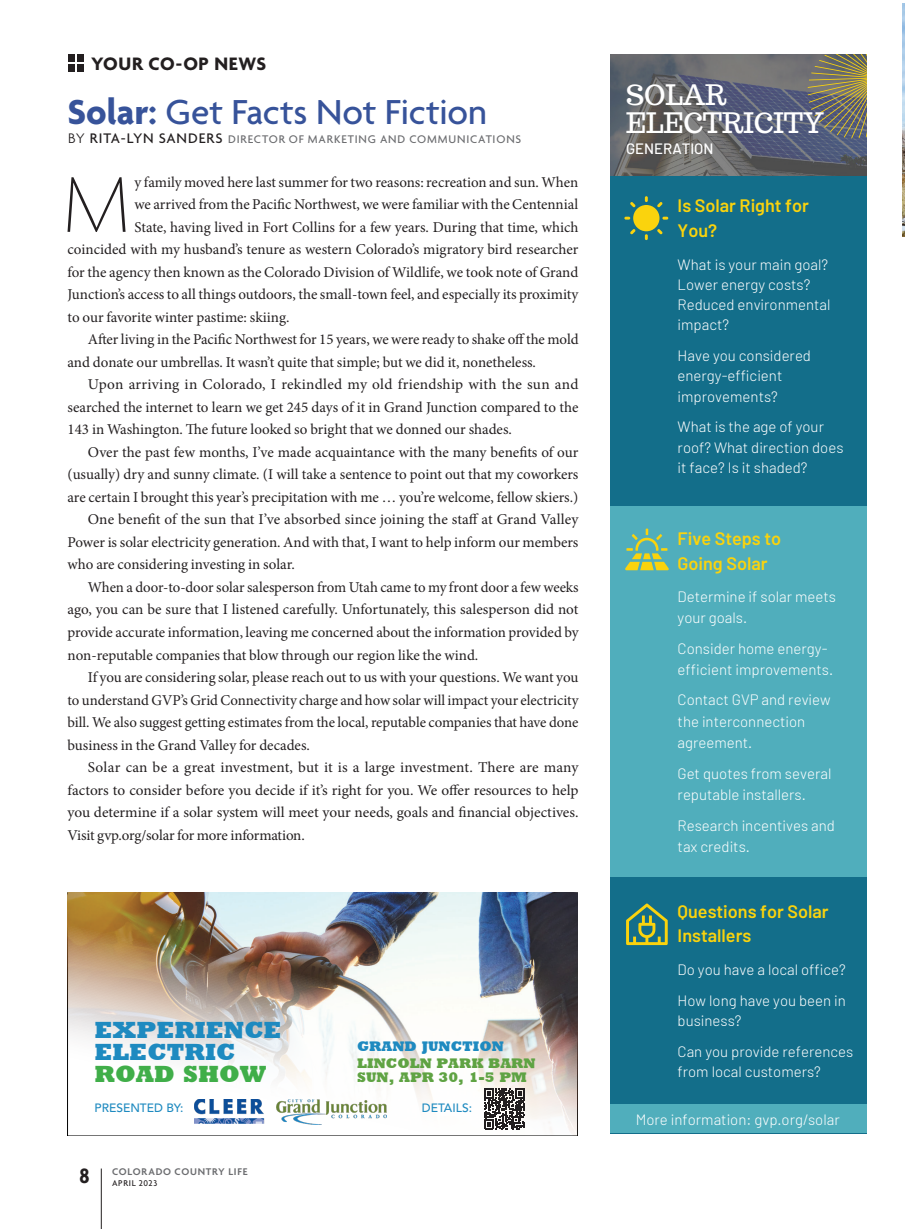
<style>
.page{position:relative;width:905px;height:1229px;background:#fff}
.page>*{position:absolute;margin:0;border:0;box-sizing:border-box;transform-origin:0 0}
.t1{font:100 85.5px "Agenda";color:#231f20}
.t2{font:500 37.5px "Agenda";letter-spacing:-.005em;color:#37539a}
.t3{font:27.6px/28px "Trocchi";color:#fff}
.t4{font:800 24px/22.2px "Rockwell";color:#1e8ac0}
.t5{font:800 24px "Rockwell";color:#40ae49}
.t6{font:700 19.5px "Agenda";letter-spacing:.03em;color:#231f20}
.t7{font:600 18px/24.8px "Barlow";color:#fad30d}
.t8{font:15px "Minion Pro";color:#231f20}
.t9{font:300 15px/20.2px "Barlow";color:#fff}
.t10{font:15px "Minion Pro";letter-spacing:.02em;color:#231f20}
.t11{font:500 15px "Barlow";color:#fff}
.t12{font:800 14.25px/14px "Rockwell";color:#5fa343}
.t13{font:800 14.25px "Rockwell";color:#1e8ac0}
.t14{font:500 12px "Agenda";letter-spacing:.07em;color:#6c6d70}
.t15{font:500 12px "Avenir LT Std";color:#1e8ac0}
.t16{font:600 10.5px "Agenda";letter-spacing:.07em;color:#6c6d70}
.t17{font:500 9px "Agenda";letter-spacing:.07em;color:#231f20}
.s1{font-weight:700}
.s2{font-weight:300;font-size:15px;color:#231f20}
.s3{font-size:15px;color:#231f20}
.s4{font-weight:700;font-stretch:condensed;font-size:22.5px;color:#231f20}
</style>
<div class="page">
<img style="left:902px;top:4px;width:2px;height:232px">
<div style="left:610px;top:55px;width:256px;height:1078px;background:#136e8a"></div>
<img style="left:610px;top:55px;width:256px;height:121px">
<div style="left:610px;top:506px;width:256px;height:371px;background:#50aebc"></div>
<div style="left:610px;top:1104px;width:256px;height:29px;background:#50aebc"></div>
<svg style="left:807px;top:55px;width:59px;height:83px;background:#787666"></svg>
<svg style="left:625px;top:528px;width:44px;height:42px"></svg>
<svg style="left:626px;top:903px;width:41px;height:42px"></svg>
<svg style="left:630px;top:229px;width:5px;height:5px"></svg>
<svg style="left:657px;top:202px;width:5px;height:5px"></svg>
<svg style="left:657px;top:229px;width:5px;height:5px"></svg>
<svg style="left:630px;top:202px;width:5px;height:5px"></svg>
<div style="left:633px;top:205px;width:26px;height:26px;background:#fad30d;border-radius:50%"></div>
<svg style="left:645px;top:196px;width:2px;height:6px"></svg>
<svg style="left:645px;top:234px;width:2px;height:6px"></svg>
<svg style="left:662px;top:217px;width:6px;height:3px"></svg>
<svg style="left:624px;top:217px;width:6px;height:3px"></svg>
<img style="left:68px;top:892px;width:509px;height:244px">
<img style="left:194px;top:1099px;width:70px;height:24px">
<img style="left:277px;top:1099px;width:109px;height:25px">
<svg style="left:484px;top:1088px;width:41px;height:41px"></svg>
<hr style="left:101px;top:1168px;width:1px;height:60px;background:#231f20">
<div style="left:77px;top:64px;width:7px;height:7px;background:#231f20"></div>
<div style="left:77px;top:55px;width:7px;height:7px;background:#231f20"></div>
<div style="left:68px;top:64px;width:7px;height:7px;background:#231f20"></div>
<div style="left:68px;top:55px;width:7px;height:7px;background:#231f20"></div>
<h3 class="t6" style="left:91px;top:53px;width:176px">YOUR CO-OP NEWS</h3>
<h2 class="t2" style="left:68px;top:92px;width:421px"><span class="s1">Solar:</span> Get Facts Not Fiction</h2>
<p class="t14" style="left:68px;top:133px;width:454px"><span class="s2">BY</span> <span class="s3">RITA-LYN SANDERS</span> DIRECTOR OF MARKETING AND COMMUNICATIONS</p>
<h1 class="t1" style="left:63px;top:158px;width:69px">M</h1>
<p class="t8" style="left:134px;top:172px;width:445px">y family moved here last summer for two reasons: recreation and sun. When</p>
<p class="t8" style="left:134px;top:194px;width:445px">we arrived from the Pacific Northwest, we were familiar with the Centennial</p>
<p class="t8" style="left:134px;top:217px;width:445px">State, having lived in Fort Collins for a few years. During that time, which</p>
<p class="t8" style="left:68px;top:239px;width:512px">coincided with my husband’s tenure as western Colorado’s migratory bird researcher</p>
<p class="t8" style="left:68px;top:262px;width:512px">for the agency then known as the Colorado Division of Wildlife, we took note of Grand</p>
<p class="t8" style="left:68px;top:284px;width:512px">Junction’s access to all things outdoors, the small-town feel, and especially its proximity</p>
<p class="t8" style="left:68px;top:307px;width:223px">to our favorite winter pastime: skiing.</p>
<p class="t8" style="left:88px;top:329px;width:492px">After living in the Pacific Northwest for 15 years, we were ready to shake off the mold</p>
<p class="t8" style="left:68px;top:352px;width:470px">and donate our umbrellas. It wasn’t quite that simple; but we did it, nonetheless.</p>
<p class="t10" style="left:88px;top:374px;width:492px">Upon arriving in Colorado, I rekindled my old friendship with the sun and</p>
<p class="t8" style="left:68px;top:397px;width:512px">searched the internet to learn we get 245 days of it in Grand Junction compared to the</p>
<p class="t8" style="left:68px;top:419px;width:446px">143 in Washington. The future looked so bright that we donned our shades.</p>
<p class="t8" style="left:88px;top:442px;width:492px">Over the past few months, I’ve made acquaintance with the many benefits of our</p>
<p class="t8" style="left:68px;top:464px;width:512px">(usually) dry and sunny climate. (I will take a sentence to point out that my coworkers</p>
<p class="t8" style="left:68px;top:487px;width:512px">are certain I brought this year’s precipitation with me … you’re welcome, fellow skiers.)</p>
<p class="t8" style="left:88px;top:509px;width:492px">One benefit of the sun that I’ve absorbed since joining the staff at Grand Valley</p>
<p class="t8" style="left:68px;top:532px;width:512px">Power is solar electricity generation. And with that, I want to help inform our members</p>
<p class="t8" style="left:68px;top:554px;width:229px">who are considering investing in solar.</p>
<p class="t8" style="left:88px;top:577px;width:492px">When a door-to-door solar salesperson from Utah came to my front door a few weeks</p>
<p class="t8" style="left:68px;top:599px;width:512px">ago, you can be sure that I listened carefully. Unfortunately, this salesperson did not</p>
<p class="t8" style="left:68px;top:622px;width:512px">provide accurate information, leaving me concerned about the information provided by</p>
<p class="t8" style="left:68px;top:644px;width:412px">non-reputable companies that blow through our region like the wind.</p>
<p class="t8" style="left:88px;top:667px;width:492px">If you are considering solar, please reach out to us with your questions. We want you</p>
<p class="t8" style="left:68px;top:689px;width:512px">to understand GVP’s Grid Connectivity charge and how solar will impact your electricity</p>
<p class="t8" style="left:68px;top:712px;width:512px">bill. We also suggest getting estimates from the local, reputable companies that have done</p>
<p class="t8" style="left:68px;top:734px;width:244px">business in the Grand Valley for decades.</p>
<p class="t8" style="left:88px;top:757px;width:492px">Solar can be a great investment, but it is a large investment. There are many</p>
<p class="t8" style="left:68px;top:779px;width:512px">factors to consider before you decide if it’s right for you. We offer resources to help</p>
<p class="t8" style="left:68px;top:802px;width:512px">you determine if a solar system will meet your needs, goals and financial objectives.</p>
<p class="t8" style="left:68px;top:824px;width:239px">Visit gvp.org/solar for more information.</p>
<h3 class="t4" style="left:94px;top:1016px;width:188px">EXPERIENCE<br>ELECTRIC</h3>
<h3 class="t5" style="left:94px;top:1056px;width:173px">ROAD SHOW</h3>
<p class="t13" style="left:357px;top:1036px;width:148px">GRAND JUNCTION</p>
<p class="t12" style="left:357px;top:1055px;width:180px">LINCOLN PARK BARN<br>SUN, APR 30, 1-5 PM</p>
<p class="t15" style="left:94px;top:1101px;width:90px">PRESENTED BY:</p>
<p class="t15" style="left:422px;top:1101px;width:52px">DETAILS:</p>
<p class="t16" style="left:79px;top:1166px;width:169px"><span class="s4">8</span> COLORADO COUNTRY LIFE</p>
<p class="t17" style="left:112px;top:1178px;width:47px">APRIL 2023</p>
<h3 class="t3" style="left:626px;top:80px;width:199px">SOLAR<br>ELECTRICITY</h3>
<p class="t11" style="left:626px;top:139px;width:89px">GENERATION</p>
<p class="t7" style="left:677px;top:193px;width:133px">Is Solar Right for<br>You?</p>
<p class="t9" style="left:677px;top:254px;width:154px">What is your main goal?<br>Lower energy costs?<br>Reduced environmental impact?</p>
<p class="t9" style="left:677px;top:345px;width:135px">Have you considered energy-efficient improvements?</p>
<p class="t9" style="left:677px;top:416px;width:167px">What is the age of your roof? What direction does it face? Is it shaded?</p>
<p class="t7" style="left:677px;top:525px;width:105px">Five Steps to<br>Going Solar</p>
<p class="t9" style="left:677px;top:585px;width:160px;line-height:21.3px">Determine if solar meets your goals.</p>
<p class="t9" style="left:677px;top:637px;width:157px;line-height:21.3px">Consider home energy&shy;efficient improvements.</p>
<p class="t9" style="left:677px;top:689px;width:155px;line-height:21.3px">Contact GVP and review the interconnection agreement.</p>
<p class="t9" style="left:677px;top:762px;width:155px;line-height:21.3px">Get quotes from several reputable installers.</p>
<p class="t9" style="left:677px;top:814px;width:159px;line-height:21.3px">Research incentives and tax credits.</p>
<p class="t7" style="left:677px;top:898px;width:152px">Questions for Solar<br>Installers</p>
<p class="t9" style="left:677px;top:959px;width:170px">Do you have a local office?</p>
<p class="t9" style="left:677px;top:990px;width:170px">How long have you been in business?</p>
<p class="t9" style="left:677px;top:1041px;width:177px">Can you provide references from local customers?</p>
<p class="t9" style="left:635px;top:1108px;width:205px">More information: gvp.org/solar</p>
</div>
